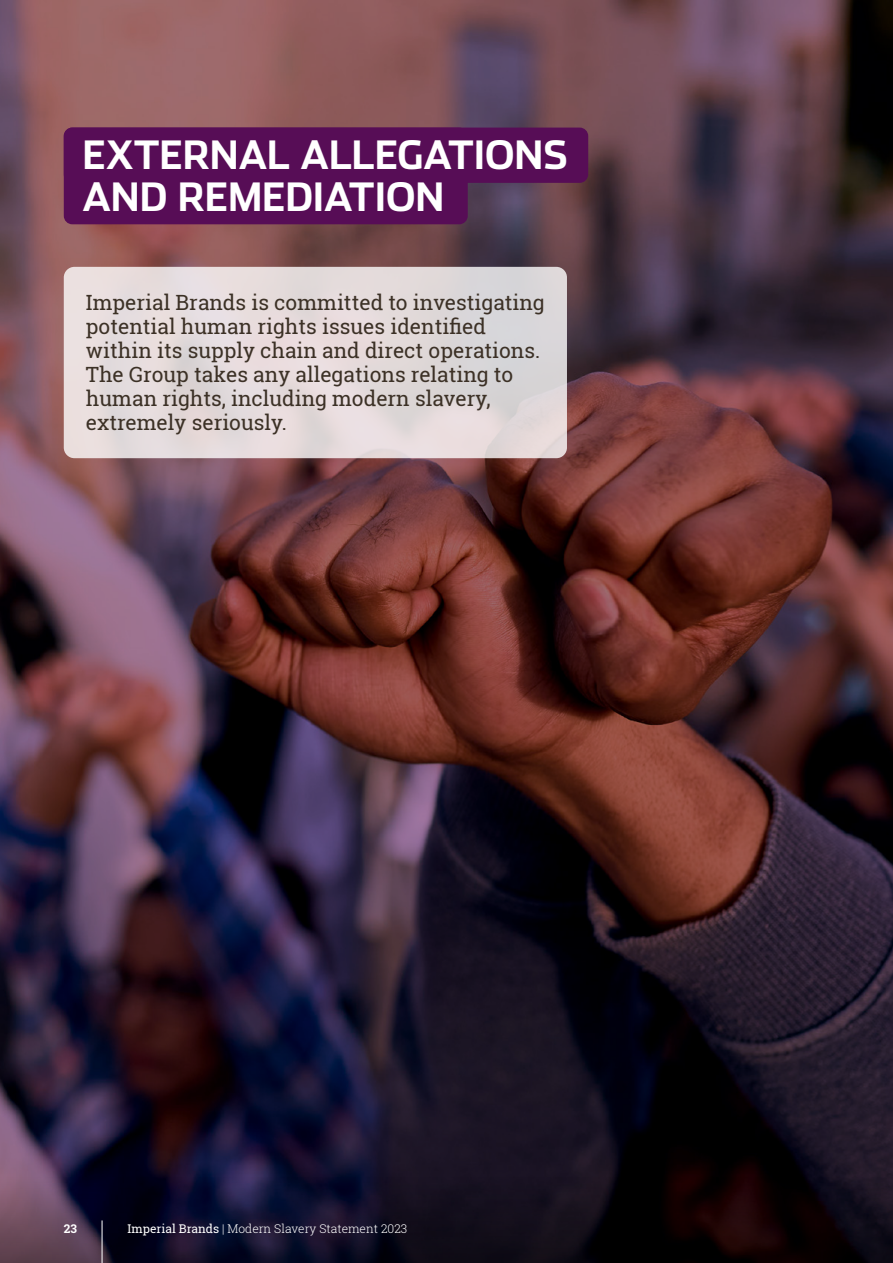
<style>
.page{position:relative;width:893px;height:1263px;background:#fff}
.page>*{position:absolute;margin:0;border:0;box-sizing:border-box;transform-origin:0 0}
.t1{font:700 39px/42px "Stainless";color:#fff}
.t2{font:21px/24px "Roboto Slab";color:#3c3126}
.t3{font:300 12px "Roboto Slab";color:#fff}
.t4{font:700 12px "Roboto Slab";color:#fff}
.s1{font-weight:400}
</style>
<div class="page">
<img style="left:0;top:0;width:893px;height:1178px">
<div style="left:64px;top:128px;width:404px;height:96px;background:#570d56;border-radius:9px"></div>
<div style="left:64px;top:128px;width:524px;height:55px;background:#570d56;border-radius:9px"></div>
<div style="left:64px;top:267px;width:503px;height:191px;background:linear-gradient(to right,#e9dede,#dcd6d8);border-radius:11px"></div>
<svg style="left:0;top:1178px;width:893px;height:85px;background:#17101f"></svg>
<hr style="left:102px;top:1220px;width:1px;height:43px;background:#fff">
<h1 class="t1" style="left:82px;top:134px;width:487px">EXTERNAL ALLEGATIONS<br>AND REMEDIATION</h1>
<p class="t2" style="left:86px;top:290px;width:460px">Imperial Brands is committed to investigating potential human rights issues identified within its supply chain and direct operations.<br>The Group takes any allegations relating to human rights, including modern slavery, extremely seriously.</p>
<p class="t4" style="left:64px;top:1220px;width:15px">23</p>
<p class="t3" style="left:128px;top:1220px;width:281px"><span class="s1">Imperial Brands</span> | Modern Slavery Statement 2023</p>
</div>
